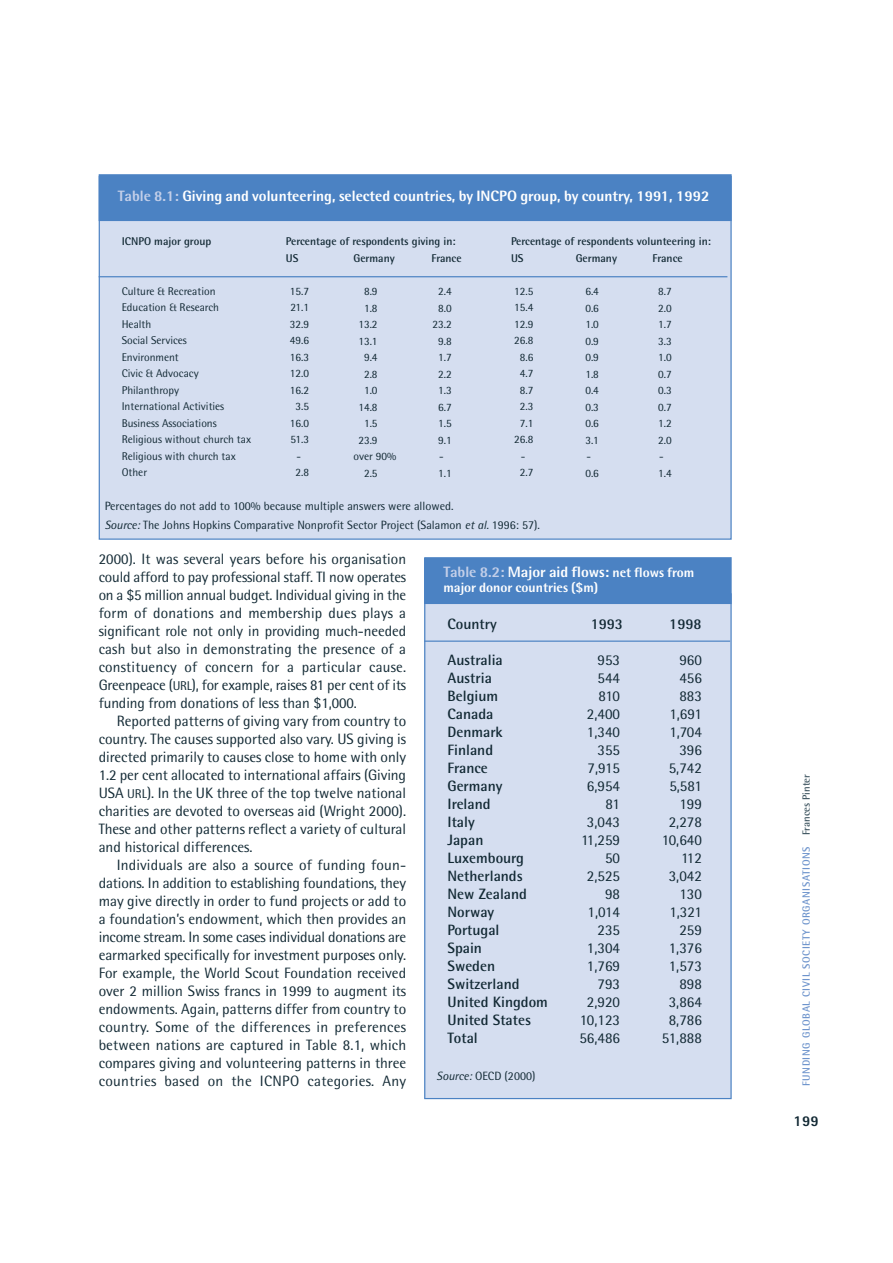
<style>
.page{position:relative;width:893px;height:1263px;background:#fff}
.page>*{position:absolute;margin:0;border:0;box-sizing:border-box;transform-origin:0 0}
.t1{font:15px/18px "Rotis Semi Sans";color:#122934;text-align:justify}
.t2{font:700 15px/18px "Rotis Semi Sans";color:#122934}
.t3{font:800 15px "Rotis Semi Sans";color:#fff}
.t4{font:800 15px "Rotis Sans Serif";color:#122934}
.t5{font:800 13.5px "Rotis Semi Sans";color:#fff}
.t6{font:12px/19.5px "Rotis Semi Sans";color:#122934}
.t7{font:11.25px/16.5px "Rotis Semi Sans";color:#122934}
.t8{font:700 11.25px/16.5px "Rotis Semi Sans";color:#122934}
.t9{font:700 10.5px "Rotis Semi Sans";letter-spacing:.055em;color:#6e94cc}
.s1{color:#c3cfe9}
.s2{font-style:italic}
.s3{font-size:12.75px}
.s4{font-size:13.5px}
.s5{color:#435964}
</style>
<div class="page">
<div style="left:99px;top:176px;width:632px;height:363px;background:#d5def0"></div>
<div style="left:99px;top:175px;width:632px;height:45px;background:#4b82c3"></div>
<div style="left:99px;top:174px;width:632px;height:47px;border:1px solid #4b82c3"></div>
<hr style="left:99px;top:276px;width:628px;height:1px;background:#4b82c3">
<div style="left:425px;top:594px;width:306px;height:505px;background:#d5def0"></div>
<div style="left:425px;top:558px;width:306px;height:45px;background:#4b82c3"></div>
<div style="left:424px;top:557px;width:307px;height:47px;border:1px solid #4b82c3"></div>
<hr style="left:424px;top:641px;width:306px;height:1px;background:#4b82c3">
<p class="t3" style="left:118px;top:191px;width:593px"><span class="s1">Table 8.1:</span> Giving and volunteering, selected countries, by INCPO group, by country, 1991, 1992</p>
<p class="t8" style="left:122px;top:234px;width:91px">ICNPO major group</p>
<p class="t7" style="left:122px;top:284px;width:131px">Culture &amp; Recreation<br>Education &amp; Research<br>Health<br>Social Services<br>Environment<br>Civic &amp; Advocacy<br>Philanthropy<br>International Activities<br>Business Associations<br>Religious without church tax<br>Religious with church tax<br>Other</p>
<p class="t8" style="left:286px;top:234px;width:171px">Percentage of respondents giving in:<br>US</p>
<p class="t7" style="left:290px;top:284px;width:21px;text-align:center">15.7<br>21.1<br>32.9<br>49.6<br>16.3<br>12.0<br>16.2<br>3.5<br>16.0<br>51.3 -<br>2.8</p>
<p class="t8" style="left:511px;top:234px;width:201px">Percentage of respondents volunteering in:<br>US</p>
<p class="t7" style="left:514px;top:284px;width:21px;text-align:center">12.5<br>15.4<br>12.9<br>26.8<br>8.6<br>4.7<br>8.7<br>2.3<br>7.1<br>26.8 -<br>2.7</p>
<p class="t8" style="left:575px;top:251px;width:43px">Germany</p>
<p class="t7" style="left:585px;top:284px;width:15px">6.4<br>0.6<br>1.0<br>0.9<br>0.9<br>1.8<br>0.4<br>0.3<br>0.6<br>3.1 -<br>0.6</p>
<p class="t8" style="left:353px;top:251px;width:43px">Germany</p>
<p class="t7" style="left:364px;top:284px;width:15px">8.9</p>
<p class="t7" style="left:364px;top:301px;width:15px">1.8</p>
<p class="t7" style="left:358px;top:317px;width:21px">13.2</p>
<p class="t7" style="left:358px;top:334px;width:21px">13.1</p>
<p class="t7" style="left:364px;top:350px;width:15px">9.4</p>
<p class="t7" style="left:364px;top:367px;width:15px">2.8</p>
<p class="t7" style="left:364px;top:383px;width:15px">1.0</p>
<p class="t7" style="left:358px;top:400px;width:21px">14.8</p>
<p class="t7" style="left:364px;top:416px;width:15px">1.5</p>
<p class="t7" style="left:358px;top:433px;width:21px">23.9</p>
<p class="t7" style="left:353px;top:449px;width:44px">over 90%</p>
<p class="t7" style="left:364px;top:466px;width:15px">2.5</p>
<p class="t8" style="left:431px;top:251px;width:32px">France</p>
<p class="t7" style="left:432px;top:284px;width:21px;text-align:center">2.4<br>8.0<br>23.2<br>9.8<br>1.7<br>2.2<br>1.3<br>6.7<br>1.5<br>9.1 -<br>1.1</p>
<p class="t8" style="left:652px;top:251px;width:32px">France</p>
<p class="t7" style="left:658px;top:284px;width:15px">8.7<br>2.0<br>1.7<br>3.3<br>1.0<br>0.7<br>0.3<br>0.7<br>1.2<br>2.0 -<br>1.4</p>
<p class="t6" style="left:105px;top:497px;width:437px">Percentages do not add to 100% because multiple answers were allowed.<br><span class="s2">Source:</span> The Johns Hopkins Comparative Nonprofit Sector Project (Salamon <span class="s2">et al.</span> 1996: 57).</p>
<p class="t1" style="left:99px;top:551px;width:309px">2000). It was several years before his organisation could afford to pay professional staff. TI now operates on a $5 million annual budget. Individual giving in the form of donations and membership dues plays a significant role not only in providing much-needed cash but also in demonstrating the presence of a constituency of concern for a particular cause.<br>Greenpeace (<span class="s3">URL</span>), for example, raises 81 per cent of its funding from donations of less than $1,000.</p>
<p class="t1" style="left:99px;top:713px;width:309px;text-indent:18px">Reported patterns of giving vary from country to country. The causes supported also vary. US giving is directed primarily to causes close to home with only 1.2 per cent allocated to international affairs (Giving USA <span class="s3">URL</span>). In the UK three of the top twelve national charities are devoted to overseas aid (Wright 2000).<br>These and other patterns reflect a variety of cultural and historical differences.</p>
<p class="t1" style="left:99px;top:857px;width:309px;text-indent:18px">Individuals are also a source of funding foun&shy;dations. In addition to establishing foundations, they may give directly in order to fund projects or add to a foundation’s endowment, which then provides an income stream. In some cases individual donations are earmarked specifically for investment purposes only.<br>For example, the World Scout Foundation received over 2 million Swiss francs in 1999 to augment its endowments. Again, patterns differ from country to country. Some of the differences in preferences between nations are captured in Table 8.1, which compares giving and volunteering patterns in three countries based on the ICNPO categories. Any</p>
<p class="t3" style="left:443px;top:566px;width:252px"><span class="s1">Table 8.2:</span> Major aid flows: <span class="s4">net flows from</span></p>
<p class="t5" style="left:443px;top:583px;width:156px">major donor countries ($m)</p>
<p class="t2" style="left:447px;top:616px;width:51px">Country</p>
<p class="t2" style="left:447px;top:652px;width:102px">Australia<br>Austria<br>Belgium<br>Canada<br>Denmark<br>Finland<br>France<br>Germany<br>Ireland<br>Italy<br>Japan<br>Luxembourg<br>Netherlands<br>New Zealand<br>Norway<br>Portugal<br>Spain<br>Sweden<br>Switzerland<br>United Kingdom<br>United States<br>Total</p>
<p class="t2" style="left:590px;top:616px;width:34px">1993</p>
<p class="t1" style="left:579px;top:652px;width:42px;text-align:right">953<br>544<br>810<br>2,400<br>1,340<br>355<br>7,915<br>6,954<br>81<br>3,043<br>11,259<br>50<br>2,525<br>98<br>1,014<br>235<br>1,304<br>1,769<br>793<br>2,920<br>10,123<br>56,486</p>
<p class="t2" style="left:669px;top:616px;width:34px">1998</p>
<p class="t1" style="left:661px;top:652px;width:42px;text-align:right">960<br>456<br>883<br>1,691<br>1,704<br>396<br>5,742<br>5,581<br>199<br>2,278<br>10,640<br>112<br>3,042<br>130<br>1,321<br>259<br>1,376<br>1,573<br>898<br>3,864<br>8,786<br>51,888</p>
<p class="t6" style="left:436px;top:1067px;width:100px"><span class="s2">Source:</span> OECD (2000)</p>
<p class="t9" style="left:802px;top:1086px;width:313px;rotate:-90deg">FUNDING GLOBAL CIVIL SOCIETY ORGANISATIONS <span class="s5">Frances Pinter</span></p>
<p class="t4" style="left:793px;top:1115px;width:27px">199</p>
</div>
